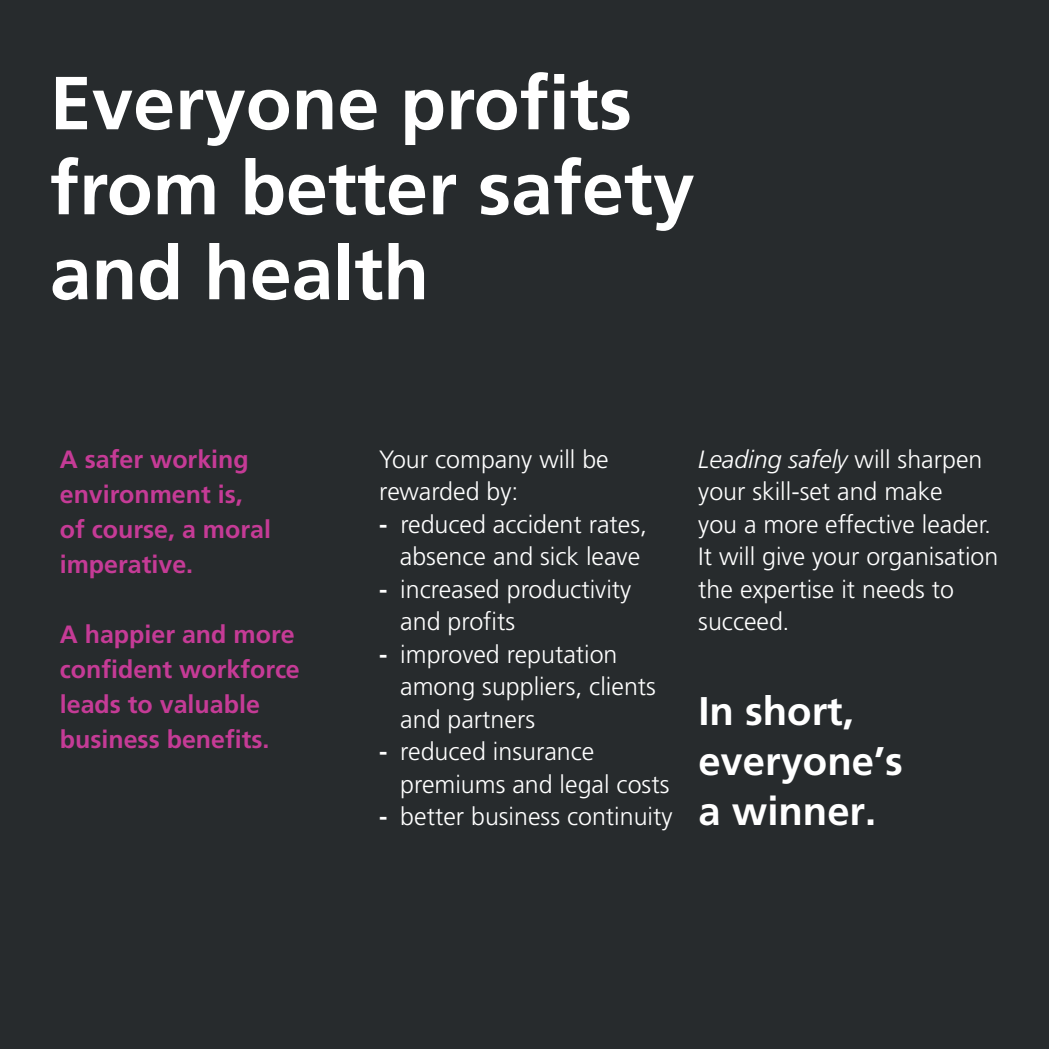
<style>
.page{position:relative;width:1049px;height:1049px;background:#272b2d}
.page>*{position:absolute;margin:0;border:0;box-sizing:border-box;transform-origin:0 0}
.t1{font:700 75px/85px "Frutiger";color:#fff}
.t2{font:700 40px/50px "Frutiger";color:#fff}
.t3{font:300 25px/32.5px "Frutiger";color:#fff}
.t4{font:700 25px/35px "Frutiger";color:#c53b96}
.s1{font-weight:700}
.s2{font-style:italic}
</style>
<div class="page">
<h1 class="t1" style="left:50px;top:61px;width:646px">Everyone profits from better safety and health</h1>
<p class="t4" style="left:60px;top:441px;width:213px">A safer working environment is, of course, a moral imperative.</p>
<p class="t4" style="left:60px;top:616px;width:241px">A happier and more confident workforce leads to valuable business benefits.</p>
<p class="t3" style="left:379px;top:443px;width:231px">Your company will be rewarded by:</p>
<p class="t3" style="left:379px;top:508px;width:270px;text-align:center"><span class="s1">-</span> reduced accident rates, absence and sick leave</p>
<p class="t3" style="left:400px;top:573px;width:233px;text-indent:-21px"><span class="s1">-</span> increased productivity and profits</p>
<p class="t3" style="left:400px;top:638px;width:257px;text-indent:-21px"><span class="s1">-</span> improved reputation among suppliers, clients and partners</p>
<p class="t3" style="left:400px;top:735px;width:271px;text-indent:-21px"><span class="s1">-</span> reduced insurance premiums and legal costs</p>
<p class="t3" style="left:379px;top:800px;width:295px"><span class="s1">-</span> better business continuity</p>
<p class="t3" style="left:698px;top:443px;width:302px"><span class="s2">Leading safely</span> will sharpen your skill-set and make<br>you a more effective leader.<br>It will give your organisation the expertise it needs to succeed.</p>
<h2 class="t2" style="left:698px;top:686px;width:206px">In short, everyone’s a winner.</h2>
</div>
